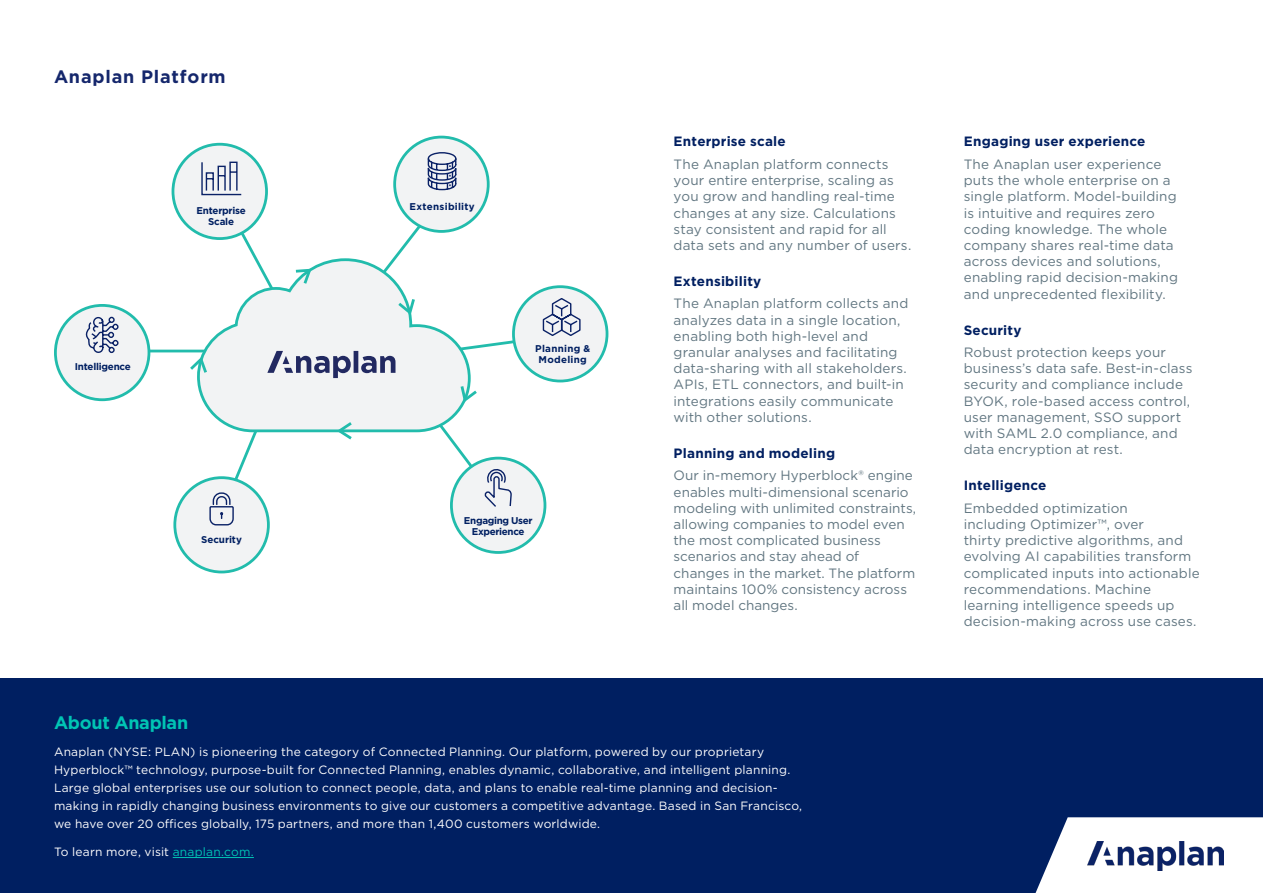
<style>
.page{position:relative;width:1263px;height:893px;background:#fff}
.page>*{position:absolute;margin:0;border:0;box-sizing:border-box;transform-origin:0 0}
.Subheader{font:700 18px "Gotham";letter-spacing:.04em;color:#15276c}
.Body_Copy-small{font:700 18px "Gotham";letter-spacing:-.015em;color:#00c4b4}
.Bullets{font:13.5px/16.2px "Gotham";letter-spacing:.01em;color:#617681}
.Bullets-2{font:700 13.5px "Gotham";letter-spacing:.015em;color:#001f61}
.Body_Copy-small-2{font:12px/18px "Gotham";letter-spacing:.015em;color:#fff}
.Bullets-3{font:700 9.75px/11.2px "Gotham";letter-spacing:-.02em;color:#001f61;text-align:center}
.Bullets-4{font:700 9.75px/11.2px "Gotham";letter-spacing:.025em;color:#001f61;text-align:center}
.s1{color:#00c4b4}
</style>
<div class="page">
<div style="left:0;top:679px;width:1263px;height:214px;background:#001f61"></div>
<hr style="left:173px;top:857px;width:81px;height:1px;background:#00c4b4">
<svg style="left:1035px;top:817px;width:228px;height:76px;background:#e5e8ee"></svg>
<img style="left:1087px;top:841px;width:137px;height:29px">
<svg style="left:232px;top:217px;width:29px;height:40px"></svg>
<hr style="left:147px;top:350px;width:60px;height:2px;background:#22bcac">
<svg style="left:233px;top:442px;width:20px;height:42px"></svg>
<svg style="left:451px;top:442px;width:24px;height:28px"></svg>
<svg style="left:394px;top:216px;width:33px;height:41px"></svg>
<svg style="left:480px;top:340px;width:37px;height:13px"></svg>
<div style="left:173px;top:144px;width:94px;height:95px;background:#f2f3f4;border-radius:50%"></div>
<div style="left:172px;top:143px;width:96px;height:97px;border:3px solid #22bcac;border-radius:50%"></div>
<svg style="left:201px;top:161px;width:41px;height:35px"></svg>
<div style="left:55px;top:305px;width:94px;height:95px;background:#f2f3f4;border-radius:50%"></div>
<div style="left:54px;top:304px;width:96px;height:97px;border:3px solid #22bcac;border-radius:50%"></div>
<svg style="left:85px;top:316px;width:34px;height:38px"></svg>
<div style="left:175px;top:478px;width:93px;height:94px;background:#f2f3f4;border-radius:50%"></div>
<div style="left:173px;top:476px;width:97px;height:97px;border:3px solid #22bcac;border-radius:50%"></div>
<svg style="left:209px;top:492px;width:25px;height:34px"></svg>
<div style="left:451px;top:458px;width:94px;height:94px;background:#f2f3f4;border-radius:50%"></div>
<div style="left:450px;top:457px;width:96px;height:97px;border:3px solid #22bcac;border-radius:50%"></div>
<svg style="left:484px;top:469px;width:28px;height:38px"></svg>
<div style="left:513px;top:287px;width:94px;height:94px;background:#f2f3f4;border-radius:50%"></div>
<div style="left:512px;top:285px;width:96px;height:97px;border:3px solid #22bcac;border-radius:50%"></div>
<svg style="left:542px;top:298px;width:39px;height:38px"></svg>
<div style="left:395px;top:137px;width:93px;height:94px;background:#f2f3f4;border-radius:50%"></div>
<div style="left:393px;top:136px;width:97px;height:97px;border:3px solid #22bcac;border-radius:50%"></div>
<svg style="left:427px;top:152px;width:30px;height:39px"></svg>
<svg style="left:253px;top:257px;width:145px;height:10px"></svg>
<svg style="left:187px;top:267px;width:293px;height:175px"></svg>
<p class="Subheader" style="left:54px;top:65px;width:173px">Anaplan Platform</p>
<p class="Bullets-3" style="left:75px;top:361px;width:57px">Intelligence</p>
<p class="Bullets-3" style="left:196px;top:204px;width:51px">Enterprise<br>Scale</p>
<p class="Bullets-3" style="left:201px;top:534px;width:42px">Security</p>
<p class="Bullets-4" style="left:410px;top:201px;width:67px">Extensibility</p>
<p class="Bullets-4" style="left:535px;top:343px;width:56px">Planning &amp;<br>Modeling</p>
<p class="Bullets-3" style="left:464px;top:515px;width:70px">Engaging User<br>Experience</p>
<p class="Bullets-2" style="left:674px;top:133px;width:114px">Enterprise scale</p>
<p class="Bullets" style="left:674px;top:156px;width:239px">The Anaplan platform connects your entire enterprise, scaling as you grow and handling real-time changes at any size. Calculations stay consistent and rapid for all data sets and any number of users.</p>
<p class="Bullets-2" style="left:674px;top:272px;width:89px">Extensibility</p>
<p class="Bullets" style="left:674px;top:295px;width:236px">The Anaplan platform collects and analyzes data in a single location, enabling both high-level and granular analyses and facilitating data-sharing with all stakeholders.<br>APIs, ETL connectors, and built-in integrations easily communicate with other solutions.</p>
<p class="Bullets-2" style="left:674px;top:444px;width:163px">Planning and modeling</p>
<p class="Bullets" style="left:674px;top:467px;width:244px">Our in-memory Hyperblock® engine enables multi-dimensional scenario modeling with unlimited constraints, allowing companies to model even the most complicated business scenarios and stay ahead of changes in the market. The platform maintains 100% consistency across all model changes.</p>
<p class="Body_Copy-small" style="left:54px;top:710px;width:136px">About Anaplan</p>
<p class="Body_Copy-small-2" style="left:54px;top:742px;width:750px">Anaplan (NYSE: PLAN) is pioneering the category of Connected Planning. Our platform, powered by our proprietary Hyperblock™ technology, purpose-built for Connected Planning, enables dynamic, collaborative, and intelligent planning.<br>Large global enterprises use our solution to connect people, data, and plans to enable real-time planning and decision&shy;making in rapidly changing business environments to give our customers a competitive advantage. Based in San Francisco, we have over 20 offices globally, 175 partners, and more than 1,400 customers worldwide.</p>
<p class="Body_Copy-small-2" style="left:54px;top:843px;width:201px">To learn more, visit <span class="s1">anaplan.com.</span></p>
<p class="Bullets-2" style="left:964px;top:133px;width:183px">Engaging user experience</p>
<p class="Bullets" style="left:964px;top:156px;width:216px">The Anaplan user experience puts the whole enterprise on a single platform. Model-building is intuitive and requires zero coding knowledge. The whole company shares real-time data across devices and solutions, enabling rapid decision-making and unprecedented flexibility.</p>
<p class="Bullets-2" style="left:964px;top:321px;width:59px">Security</p>
<p class="Bullets" style="left:964px;top:344px;width:230px">Robust protection keeps your business’s data safe. Best-in-class security and compliance include<br>BYOK, role-based access control, user management, SSO support with SAML 2.0 compliance, and data encryption at rest.</p>
<p class="Bullets-2" style="left:964px;top:477px;width:84px">Intelligence</p>
<p class="Bullets" style="left:964px;top:500px;width:237px">Embedded optimization<br>including Optimizer™, over<br>thirty predictive algorithms, and evolving AI capabilities transform complicated inputs into actionable recommendations. Machine learning intelligence speeds up decision-making across use cases.</p>
</div>
